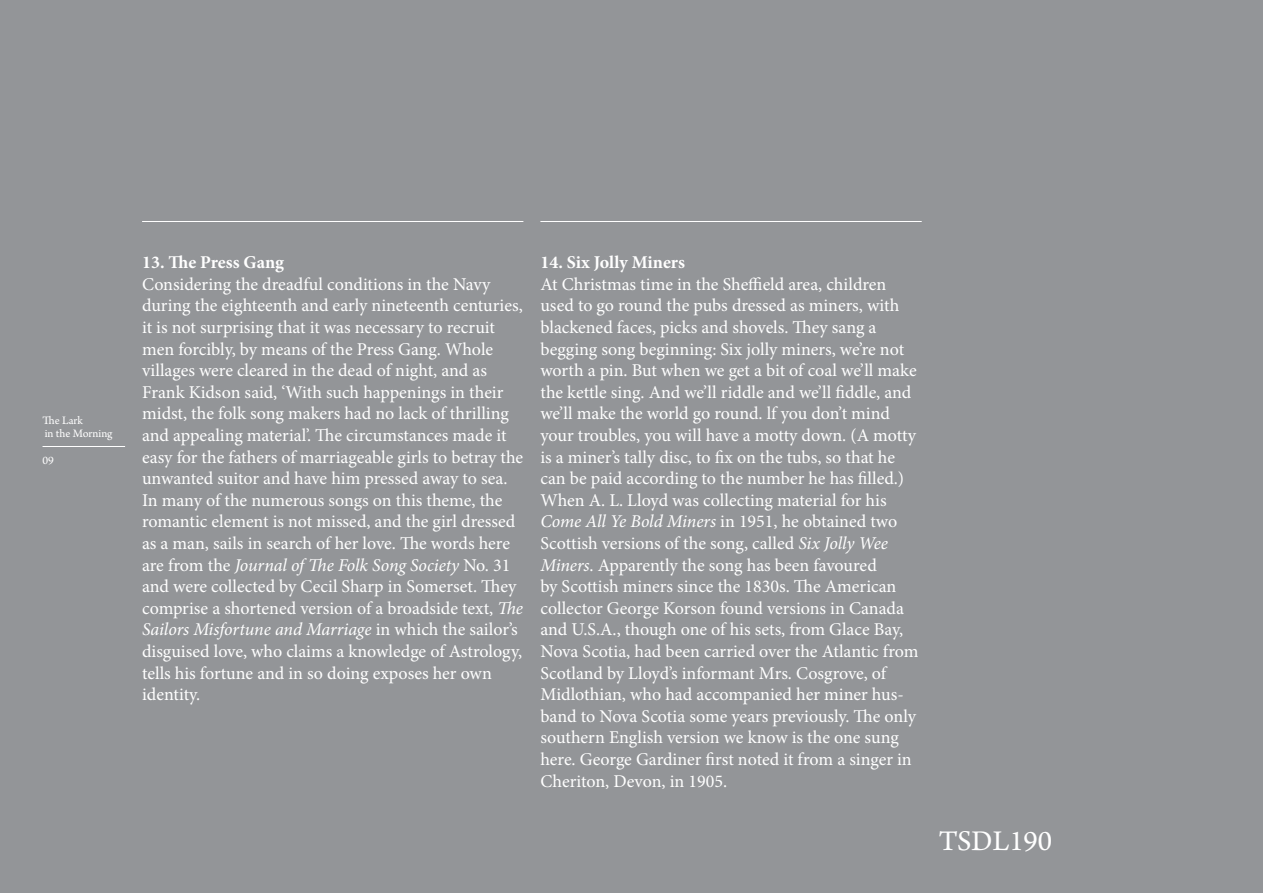
<style>
.page{position:relative;width:1263px;height:893px;background:#939598}
.page>*{position:absolute;margin:0;border:0;box-sizing:border-box;transform-origin:0 0}
.t1{font:30px "Arno Pro";color:#fff}
.t2{font:18px/21.6px "Minion Pro";letter-spacing:-.005em;color:#fff}
.t3{font:700 18px "Minion Pro";color:#fff}
.t4{font:12px/13.5px "Arno Pro";color:#fff}
.s1{font-style:italic}
</style>
<div class="page">
<hr style="left:43px;top:446px;width:82px;height:1px;background:#fff">
<hr style="left:142px;top:221px;width:381px;height:1px;background:#fff">
<hr style="left:540px;top:221px;width:382px;height:1px;background:#fff">
<p class="t4" style="left:43px;top:414px;width:72px">The Lark<br>in the Morning</p>
<p class="t4" style="left:43px;top:455px;width:13px">09</p>
<p class="t3" style="left:142px;top:250px;width:143px">13. The Press Gang</p>
<p class="t2" style="left:142px;top:273px;width:383px">Considering the dreadful conditions in the Navy during the eighteenth and early nineteenth centuries, it is not surprising that it was necessary to recruit men forcibly, by means of the Press Gang. Whole villages were cleared in the dead of night, and as Frank Kidson said, ‘With such happenings in their midst, the folk song makers had no lack of thrilling and appealing material’. The circumstances made it easy for the fathers of marriageable girls to betray the unwanted suitor and have him pressed away to sea.<br>In many of the numerous songs on this theme, the romantic element is not missed, and the girl dressed as a man, sails in search of her love. The words here are from the <span class="s1">Journal of The Folk Song Society</span> No. 31 and were collected by Cecil Sharp in Somerset. They comprise a shortened version of a broadside text, <span class="s1">The Sailors Misfortune and Marriage</span> in which the sailor’s disguised love, who claims a knowledge of Astrology, tells his fortune and in so doing exposes her own identity.</p>
<p class="t3" style="left:540px;top:250px;width:146px">14. Six Jolly Miners</p>
<p class="t2" style="left:540px;top:273px;width:380px">At Christmas time in the Sheffield area, children used to go round the pubs dressed as miners, with blackened faces, picks and shovels. They sang a begging song beginning: Six jolly miners, we’re not worth a pin. But when we get a bit of coal we’ll make the kettle sing. And we’ll riddle and we’ll fiddle, and we’ll make the world go round. lf you don’t mind your troubles, you will have a motty down. (A motty is a miner’s tally disc, to fix on the tubs, so that he can be paid according to the number he has filled.)<br>When A. L. Lloyd was collecting material for his <span class="s1">Come All Ye Bold Miners</span> in 1951, he obtained two Scottish versions of the song, called <span class="s1">Six Jolly Wee Miners</span>. Apparently the song has been favoured<br>by Scottish miners since the 1830s. The American collector George Korson found versions in Canada and U.S.A., though one of his sets, from Glace Bay, Nova Scotia, had been carried over the Atlantic from Scotland by Lloyd’s informant Mrs. Cosgrove, of Midlothian, who had accompanied her miner hus&shy;band to Nova Scotia some years previously. The only southern English version we know is the one sung here. George Gardiner first noted it from a singer in Cheriton, Devon, in 1905.</p>
<p class="t1" style="left:939px;top:824px;width:115px">TSDL190</p>
</div>
